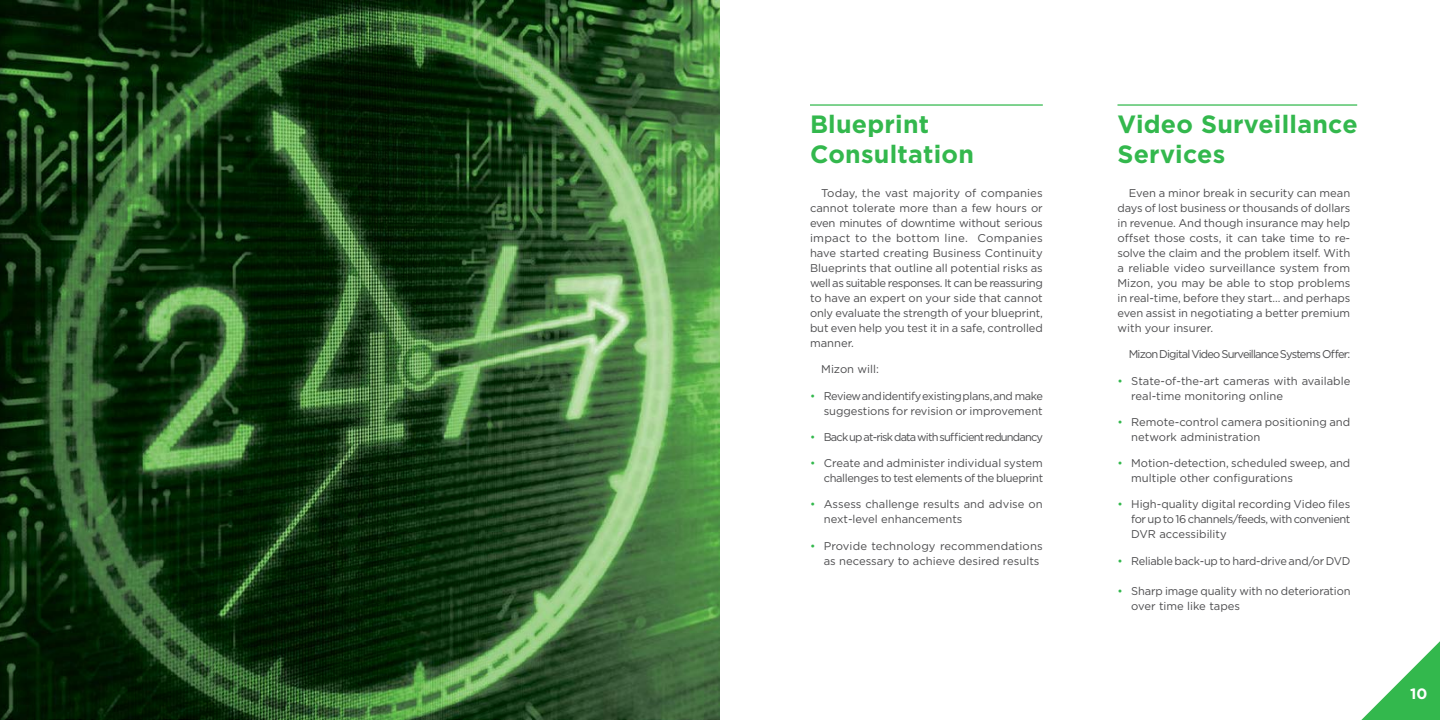
<style>
.page{position:relative;width:1440px;height:720px;background:#fff}
.page>*{position:absolute;margin:0;border:0;box-sizing:border-box;transform-origin:0 0}
.t1{font:700 25px/30px "Gotham";letter-spacing:.01em;color:#33b84d}
.t2{font:700 15px "Gotham";color:#fff}
.t3{font:11.25px/15px "Gotham";letter-spacing:-.005em;color:#4d4d4f}
.t4{font:11.25px "Gotham";letter-spacing:-.07em;color:#4d4d4f}
.t5{font:11.25px/15px "Gotham";letter-spacing:-.035em;color:#4d4d4f;text-align:right}
.t6{font:11.25px/15px "Gotham";letter-spacing:-.03em;color:#4d4d4f;text-align:right}
.s1{color:#33b84d}
</style>
<div class="page">
<hr style="left:1118px;top:104px;width:239px;height:2px;background:#33b84d">
<hr style="left:810px;top:104px;width:233px;height:2px;background:#33b84d">
<img style="left:0;top:0;width:720px;height:720px">
<svg style="left:1361px;top:641px;width:79px;height:79px"></svg>
<h1 class="t1" style="left:810px;top:109px;width:165px">Blueprint<br>Consultation</h1>
<h1 class="t1" style="left:1118px;top:109px;width:242px">Video Surveillance<br>Services</h1>
<p class="t3" style="left:810px;top:185px;width:234px;text-align:justify;text-indent:11px">Today, the vast majority of companies cannot tolerate more than a few hours or even minutes of downtime without serious impact to the bottom line. Companies have started creating Business Continuity Blueprints that outline all potential risks as well as suitable responses. It can be reassuring to have an expert on your side that cannot only evaluate the strength of your blueprint, but even help you test it in a safe, controlled manner.</p>
<p class="t3" style="left:821px;top:362px;width:59px">Mizon will:</p>
<p class="t5" style="left:810px;top:388px;width:235px"><span class="s1">•</span> Review and identify existing plans, and make suggestions for revision or improvement</p>
<p class="t4" style="left:810px;top:430px;width:235px"><span class="s1">•</span> Back up at-risk data with sufficient redundancy</p>
<p class="t6" style="left:810px;top:455px;width:235px"><span class="s1">•</span> Create and administer individual system challenges to test elements of the blueprint</p>
<p class="t3" style="left:824px;top:497px;width:221px;text-indent:-14px"><span class="s1">•</span> Assess challenge results and advise on next-level enhancements</p>
<p class="t3" style="left:810px;top:538px;width:234px;text-align:right"><span class="s1">•</span> Provide technology recommendations as necessary to achieve desired results</p>
<p class="t3" style="left:1117px;top:185px;width:234px;text-align:justify;text-indent:11px">Even a minor break in security can mean days of lost business or thousands of dollars in revenue. And though insurance may help offset those costs, it can take time to re&shy;solve the claim and the problem itself. With a reliable video surveillance system from Mizon, you may be able to stop problems in real-time, before they start… and perhaps even assist in negotiating a better premium with your insurer.</p>
<p class="t4" style="left:1129px;top:347px;width:223px">Mizon Digital Video Surveillance Systems Offer:</p>
<p class="t3" style="left:1131px;top:373px;width:221px;text-indent:-14px"><span class="s1">•</span> State-of-the-art cameras with available real-time monitoring online</p>
<p class="t3" style="left:1131px;top:414px;width:221px;text-indent:-14px"><span class="s1">•</span> Remote-control camera positioning and network administration</p>
<p class="t3" style="left:1131px;top:455px;width:221px;text-indent:-14px"><span class="s1">•</span> Motion-detection, scheduled sweep, and multiple other configurations</p>
<p class="t3" style="left:1131px;top:497px;width:221px;text-align:justify;text-indent:-14px"><span class="s1">•</span> High-quality digital recording Video files for up to 16 channels/feeds, with convenient DVR accessibility</p>
<p class="t3" style="left:1117px;top:553px;width:235px"><span class="s1">•</span> Reliable back-up to hard-drive and/or DVD</p>
<p class="t3" style="left:1131px;top:583px;width:221px;text-indent:-14px"><span class="s1">•</span> Sharp image quality with no deterioration over time like tapes</p>
<h2 class="t2" style="left:1410px;top:684px;width:19px">10</h2>
</div>
